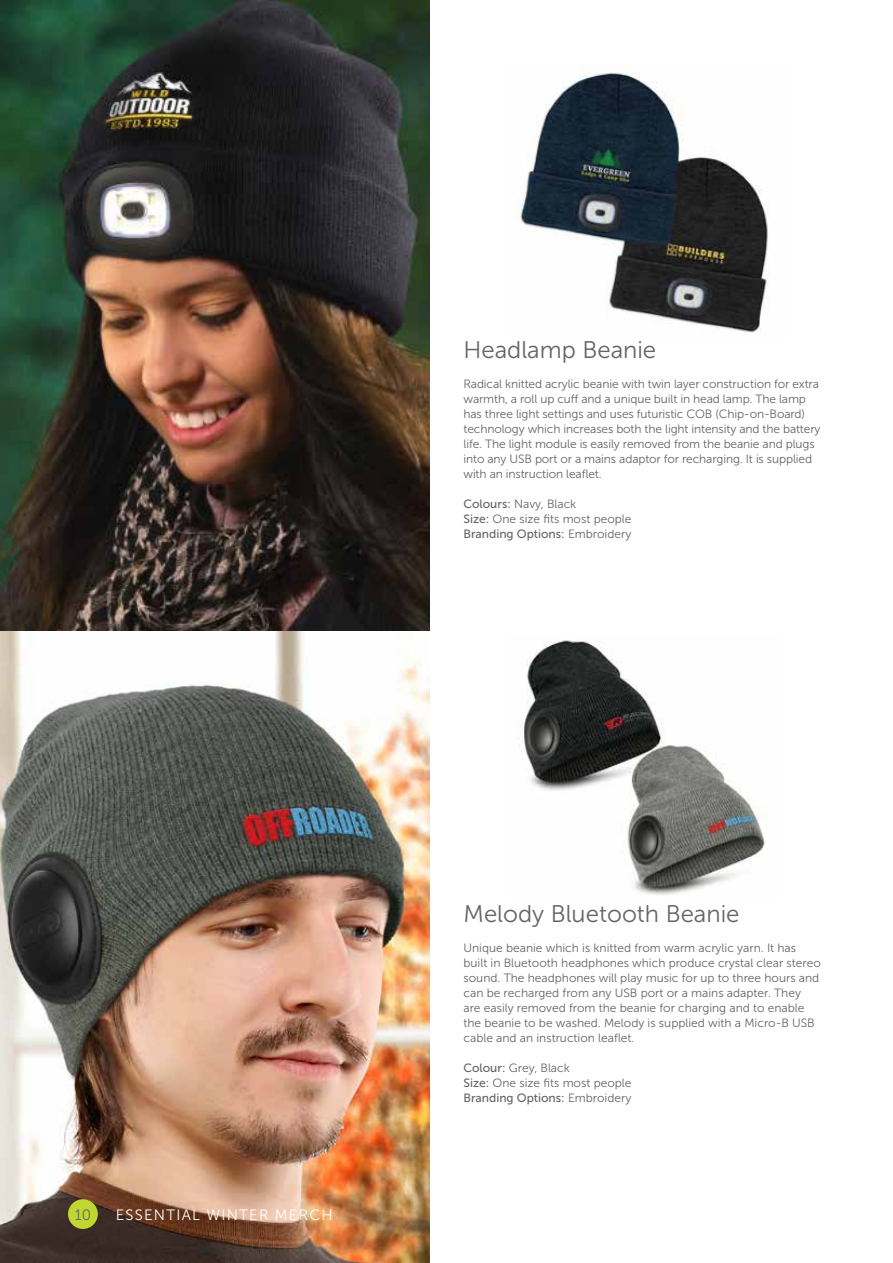
<style>
.page{position:relative;width:893px;height:1263px;background:#fff}
.page>*{position:absolute;margin:0;border:0;box-sizing:border-box;transform-origin:0 0}
.t1{font:24px "Museo Sans 300";color:#636466}
.t2{font:15px "Museo Sans 300";letter-spacing:.08em;color:#fff}
.t3{font:15px "Museo Sans 300";color:#636466}
.t4{font:12px/15px "Museo Sans 300";letter-spacing:-.005em;color:#636466}
.t5{font:12px "Museo Sans 500";color:#636466}
.s1{font-family:"Museo Sans 500"}
.s2{font-family:"Museo Sans 300"}
</style>
<div class="page">
<img style="left:519px;top:640px;width:248px;height:255px">
<img style="left:0;top:0;width:429px;height:1263px">
<img style="left:520px;top:72px;width:250px;height:261px">
<div style="left:68px;top:1199px;width:30px;height:30px;background:#bfd730;border-radius:50%"></div>
<h1 class="t1" style="left:463px;top:337px;width:194px">Headlamp Beanie</h1>
<p class="t4" style="left:463px;top:377px;width:359px">Radical knitted acrylic beanie with twin layer construction for extra warmth, a roll up cuff and a unique built in head lamp. The lamp has three light settings and uses futuristic COB (Chip-on-Board) technology which increases both the light intensity and the battery life. The light module is easily removed from the beanie and plugs into any USB port or a mains adaptor for recharging. It is supplied with an instruction leaflet.</p>
<p class="t4" style="left:463px;top:497px;width:170px"><span class="s1">Colours:</span> Navy, Black<br><span class="s1">Size:</span> One size fits most people</p>
<p class="t5" style="left:463px;top:527px;width:169px">Branding Options: <span class="s2">Embroidery</span></p>
<p class="t3" style="left:75px;top:1206px;width:18px">10</p>
<p class="t2" style="left:116px;top:1206px;width:218px">ESSENTIAL WINTER MERCH</p>
<h1 class="t1" style="left:463px;top:900px;width:278px">Melody Bluetooth Beanie</h1>
<p class="t4" style="left:463px;top:940px;width:359px">Unique beanie which is knitted from warm acrylic yarn. It has built in Bluetooth headphones which produce crystal clear stereo sound. The headphones will play music for up to three hours and can be recharged from any USB port or a mains adapter. They are easily removed from the beanie for charging and to enable the beanie to be washed. Melody is supplied with a Micro-B USB cable and an instruction leaflet.</p>
<p class="t4" style="left:463px;top:1060px;width:170px"><span class="s1">Colour:</span> Grey, Black<br><span class="s1">Size:</span> One size fits most people</p>
<p class="t5" style="left:463px;top:1091px;width:169px">Branding Options: <span class="s2">Embroidery</span></p>
</div>
